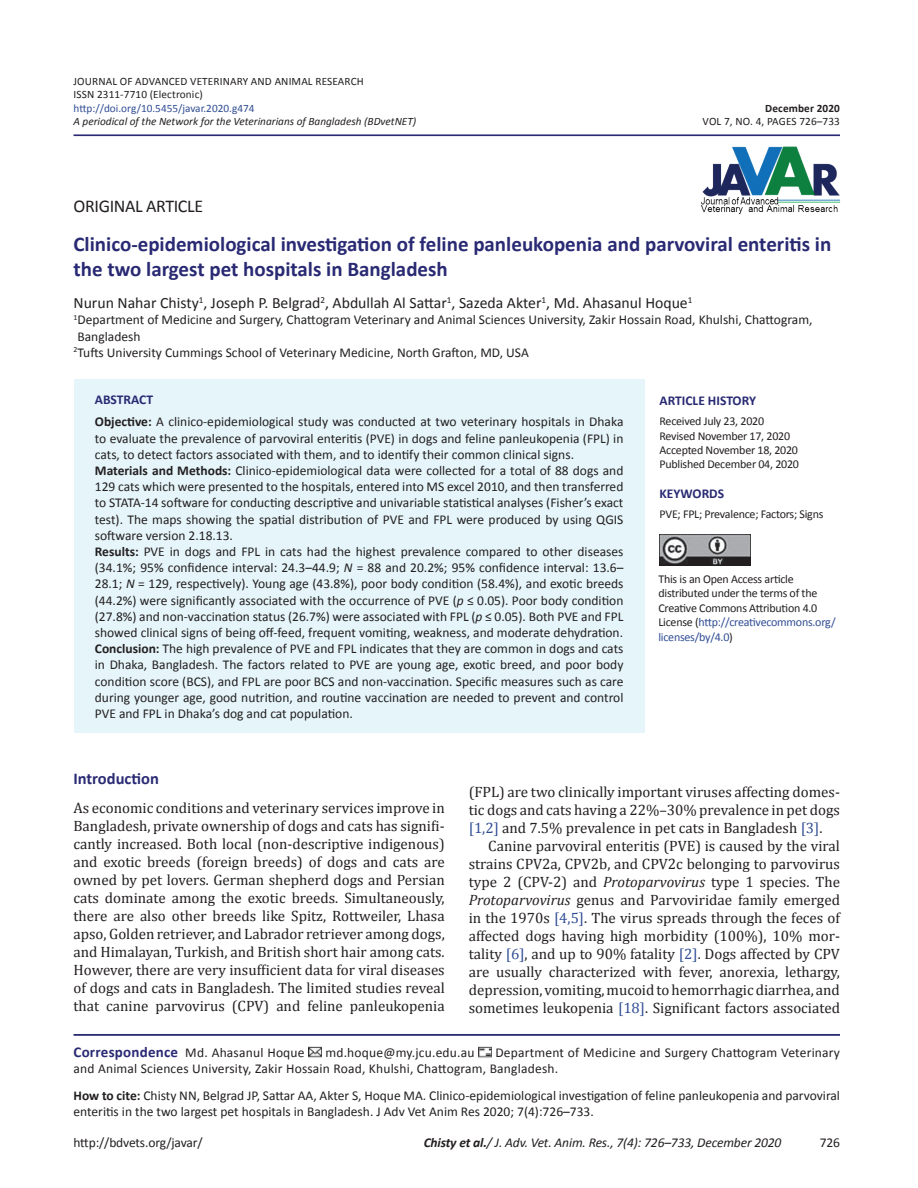
<style>
.page{position:relative;width:918px;height:1188px;background:#fff}
.page>*{position:absolute;margin:0;border:0;box-sizing:border-box;transform-origin:0 0}
.Article_Title{font:700 21px/25.2px "Calibri";color:#292a73}
.Issue_Date{font:18px "Calibri";letter-spacing:-.02em;color:#231f20}
.Head_A{font:700 16.5px "Calibri";color:#292a73}
.Authors{font:15.75px "Calibri";color:#231f20}
.Para_1st{font:15px/18px "Cambria";color:#231f20;text-align:justify}
.Para_Indent{font:15px/18px "Cambria";color:#231f20;text-align:justify}
.ABSTRACT_TXT{font:13.5px/16.2px "Calibri";color:#231f20;text-align:justify}
.Author_Deatiles{font:13.5px/16.2px "Calibri";color:#231f20}
.Affliation{font:13.5px/16.2px "Calibri";color:#231f20}
.t1{font:italic 13.5px "Calibri";letter-spacing:-.01em;color:#231f20}
.ABSTRACT_HD{font:700 13.5px "Calibri";color:#292a73}
.Issue_Date-2{font:12px/14.4px "Calibri";letter-spacing:-.02em;color:#231f20}
.VOL{font:11.25px "Calibri";letter-spacing:.01em;color:#231f20}
.DOI{font:italic 11.25px "Calibri";color:#231f20}
.VOL-2{font:11.25px "Calibri";color:#304d94}
.DOI-2{font:11.25px "Calibri";letter-spacing:.01em;color:#231f20}
.VOL-3{font:700 11.25px "Calibri";letter-spacing:.01em;color:#231f20}
.s1{font-weight:700}
.s2{font-style:italic}
.s3{color:#304d94}
.s4{font-weight:700;font-size:15px;color:#292a73}
</style>
<div class="page">
<hr style="left:74px;top:134px;width:766px;height:2px;background:#292a73">
<hr style="left:74px;top:1034px;width:766px;height:2px;background:#292a73">
<svg style="left:309px;top:1047px;width:13px;height:11px"></svg>
<svg style="left:479px;top:1047px;width:12px;height:11px"></svg>
<img style="left:700px;top:146px;width:141px;height:69px">
<div style="left:74px;top:379px;width:570px;height:354px;background:#e5f5fa"></div>
<img style="left:660px;top:535px;width:90px;height:30px">
<p class="VOL" style="left:74px;top:74px;width:292px">JOURNAL OF ADVANCED VETERINARY AND ANIMAL RESEARCH</p>
<p class="VOL" style="left:74px;top:88px;width:131px">ISSN 2311-7710 (Electronic)</p>
<p class="VOL-2" style="left:74px;top:101px;width:182px">http://doi.org/10.5455/javar.2020.g474</p>
<p class="VOL-3" style="left:765px;top:101px;width:76px">December 2020</p>
<p class="DOI" style="left:74px;top:115px;width:344px">A periodical of the Network for the Veterinarians of Bangladesh (BDvetNET)</p>
<p class="DOI-2" style="left:703px;top:115px;width:139px">VOL 7, NO. 4, PAGES 726–733</p>
<p class="Issue_Date" style="left:74px;top:195px;width:131px">ORIGINAL ARTICLE</p>
<p class="Article_Title" style="left:74px;top:230px;width:759px">Clinico-epidemiological investigation of feline panleukopenia and parvoviral enteritis in the two largest pet hospitals in Bangladesh</p>
<p class="Authors" style="left:74px;top:293px;width:620px">Nurun Nahar Chisty<sup>1</sup>, Joseph P. Belgrad<sup>2</sup>, Abdullah Al Sattar<sup>1</sup>, Sazeda Akter<sup>1</sup>, Md. Ahasanul Hoque<sup>1</sup></p>
<p class="Affliation" style="left:74px;top:311px;width:740px"><sup>1</sup>Department of Medicine and Surgery, Chattogram Veterinary and Animal Sciences University, Zakir Hossain Road, Khulshi, Chattogram,<br>Bangladesh</p>
<p class="Affliation" style="left:74px;top:344px;width:457px"><sup>2</sup>Tufts University Cummings School of Veterinary Medicine, North Grafton, MD, USA</p>
<p class="ABSTRACT_HD" style="left:95px;top:391px;width:60px">ABSTRACT</p>
<p class="ABSTRACT_TXT" style="left:95px;top:413px;width:530px"><span class="s1">Objective:</span> A clinico-epidemiological study was conducted at two veterinary hospitals in Dhaka to evaluate the prevalence of parvoviral enteritis (PVE) in dogs and feline panleukopenia (FPL) in cats, to detect factors associated with them, and to identify their common clinical signs.</p>
<p class="ABSTRACT_TXT" style="left:95px;top:462px;width:530px"><span class="s1">Materials and Methods:</span> Clinico-epidemiological data were collected for a total of 88 dogs and 129 cats which were presented to the hospitals, entered into MS excel 2010, and then transferred to STATA-14 software for conducting descriptive and univariable statistical analyses (Fisher’s exact test). The maps showing the spatial distribution of PVE and FPL were produced by using QGIS software version 2.18.13.</p>
<p class="ABSTRACT_TXT" style="left:95px;top:543px;width:530px"><span class="s1">Results:</span> PVE in dogs and FPL in cats had the highest prevalence compared to other diseases (34.1%; 95% confidence interval: 24.3–44.9; <span class="s2">N</span> = 88 and 20.2%; 95% confidence interval: 13.6– 28.1; <span class="s2">N</span> = 129, respectively). Young age (43.8%), poor body condition (58.4%), and exotic breeds (44.2%) were significantly associated with the occurrence of PVE (<span class="s2">p</span> ≤ 0.05). Poor body condition (27.8%) and non-vaccination status (26.7%) were associated with FPL (<span class="s2">p</span> ≤ 0.05). Both PVE and FPL showed clinical signs of being off-feed, frequent vomiting, weakness, and moderate dehydration.</p>
<p class="ABSTRACT_TXT" style="left:95px;top:640px;width:530px"><span class="s1">Conclusion:</span> The high prevalence of PVE and FPL indicates that they are common in dogs and cats in Dhaka, Bangladesh. The factors related to PVE are young age, exotic breed, and poor body condition score (BCS), and FPL are poor BCS and non-vaccination. Specific measures such as care during younger age, good nutrition, and routine vaccination are needed to prevent and control PVE and FPL in Dhaka’s dog and cat population.</p>
<p class="ABSTRACT_HD" style="left:660px;top:392px;width:98px">ARTICLE HISTORY</p>
<p class="Issue_Date-2" style="left:660px;top:413px;width:106px">Received July 23, 2020</p>
<p class="Issue_Date-2" style="left:660px;top:428px;width:132px">Revised November 17, 2020</p>
<p class="Issue_Date-2" style="left:660px;top:442px;width:140px">Accepted November 18, 2020</p>
<p class="Issue_Date-2" style="left:660px;top:457px;width:141px">Published December 04, 2020</p>
<p class="ABSTRACT_HD" style="left:660px;top:485px;width:66px">KEYWORDS</p>
<p class="Issue_Date-2" style="left:660px;top:507px;width:165px">PVE; FPL; Prevalence; Factors; Signs</p>
<p class="Issue_Date-2" style="left:658px;top:571px;width:179px">This is an Open Access article distributed under the terms of the<br>Creative Commons Attribution 4.0<br>License (<span class="s3">http://creativecommons.org/ licenses/by/4.0</span>)</p>
<p class="Head_A" style="left:74px;top:768px;width:87px">Introduction</p>
<p class="Para_1st" style="left:74px;top:798px;width:373px">As economic conditions and veterinary services improve in Bangladesh, private ownership of dogs and cats has signifi&shy;cantly increased. Both local (non-descriptive indigenous) and exotic breeds (foreign breeds) of dogs and cats are owned by pet lovers. German shepherd dogs and Persian cats dominate among the exotic breeds. Simultaneously, there are also other breeds like Spitz, Rottweiler, Lhasa apso, Golden retriever, and Labrador retriever among dogs, and Himalayan, Turkish, and British short hair among cats.<br>However, there are very insufficient data for viral diseases of dogs and cats in Bangladesh. The limited studies reveal that canine parvovirus (CPV) and feline panleukopenia</p>
<p class="Para_1st" style="left:469px;top:783px;width:373px">(FPL) are two clinically important viruses affecting domes&shy;tic dogs and cats having a 22%–30% prevalence in pet dogs <span class="s3">[1,2]</span> and 7.5% prevalence in pet cats in Bangladesh <span class="s3">[3]</span>.</p>
<p class="Para_Indent" style="left:469px;top:837px;width:373px;text-indent:20px">Canine parvoviral enteritis (PVE) is caused by the viral strains CPV2a, CPV2b, and CPV2c belonging to parvovirus type 2 (CPV-2) and <span class="s2">Protoparvovirus</span> type 1 species. The <span class="s2">Protoparvovirus</span> genus and Parvoviridae family emerged in the 1970s <span class="s3">[4,5]</span>. The virus spreads through the feces of affected dogs having high morbidity (100%), 10% mor&shy;tality <span class="s3">[6]</span>, and up to 90% fatality <span class="s3">[2]</span>. Dogs affected by CPV are usually characterized with fever, anorexia, lethargy, depression, vomiting, mucoid to hemorrhagic diarrhea, and sometimes leukopenia <span class="s3">[18]</span>. Significant factors associated</p>
<p class="Author_Deatiles" style="left:74px;top:1044px;width:233px"><span class="s4">Correspondence</span> Md. Ahasanul Hoque</p>
<p class="Author_Deatiles" style="left:325px;top:1044px;width:151px">md.hoque@my.jcu.edu.au</p>
<p class="Author_Deatiles" style="left:74px;top:1044px;width:768px;text-indent:422px">Department of Medicine and Surgery Chattogram Veterinary and Animal Sciences University, Zakir Hossain Road, Khulshi, Chattogram, Bangladesh.</p>
<p class="Author_Deatiles" style="left:74px;top:1086px;width:768px"><span class="s1">How to cite:</span> Chisty NN, Belgrad JP, Sattar AA, Akter S, Hoque MA. Clinico-epidemiological investigation of feline panleukopenia and parvoviral enteritis in the two largest pet hospitals in Bangladesh. J Adv Vet Anim Res 2020; 7(4):726–733.</p>
<p class="ABSTRACT_TXT" style="left:74px;top:1133px;width:131px">http://bdvets.org/javar/</p>
<p class="t1" style="left:424px;top:1134px;width:359px"><span class="s1">Chisty et al.</span>/ J. Adv. Vet. Anim. Res., 7(4): 726–733, December 2020</p>
<p class="ABSTRACT_TXT" style="left:820px;top:1133px;width:22px">726</p>
</div>
